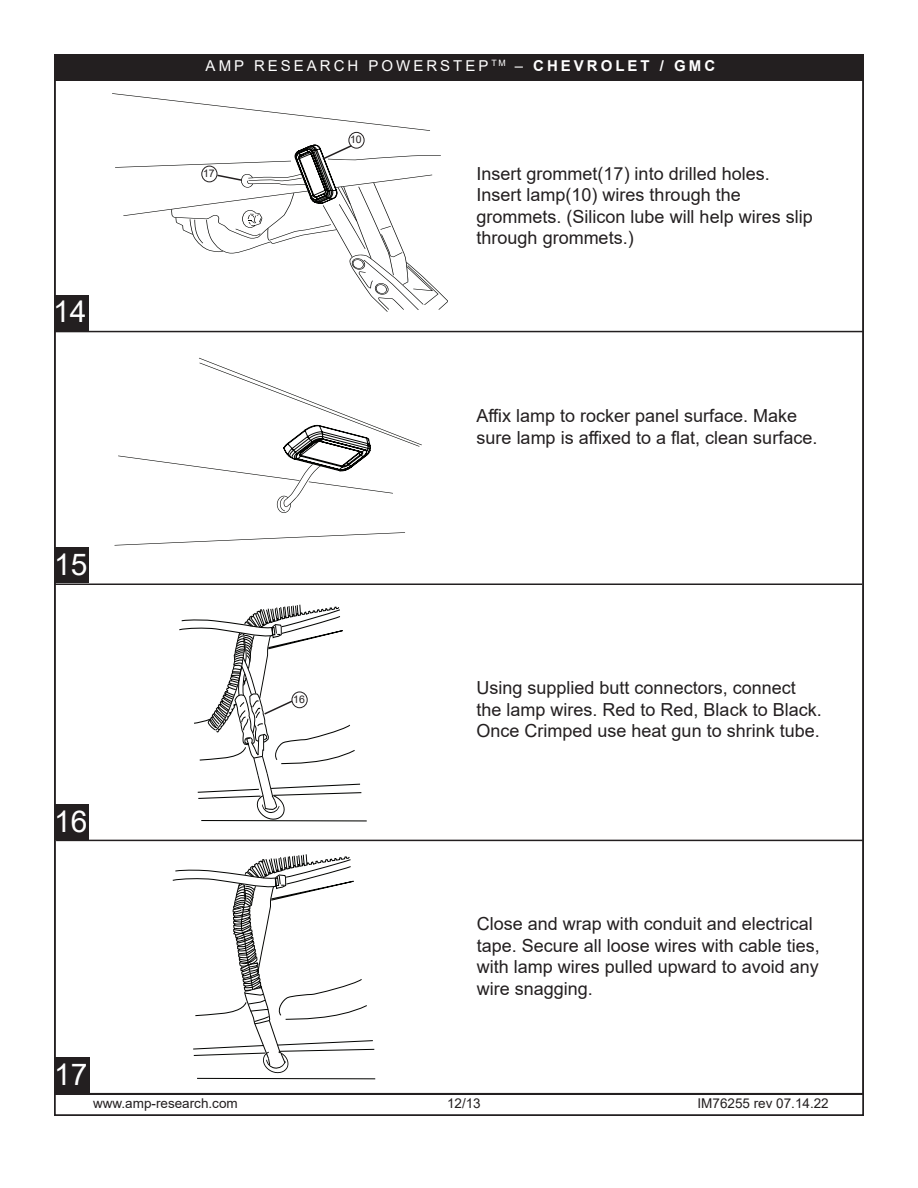
<style>
.page{position:relative;width:918px;height:1188px;background:#fff}
.page>*{position:absolute;margin:0;border:0;box-sizing:border-box;transform-origin:0 0}
.t1{font:30px "Arial";color:#fff}
.t2{font:18px/21.6px "Arial";color:#231f20}
.t3{font:15px "Arial";letter-spacing:.2em;color:#fff}
.t4{font:13.5px "Arial";color:#231f20}
.t5{font:10.5px "Arial";color:#231f20}
.s1{font-weight:700}
</style>
<div class="page">
<div style="left:54px;top:55px;width:809px;height:26px;background:#231f20"></div>
<div style="left:54px;top:1094px;width:810px;height:22px;border:2px solid #231f20"></div>
<div style="left:54px;top:54px;width:810px;height:27px;border:2px solid #231f20"></div>
<hr style="left:55px;top:331px;width:809px;height:1px;background:#231f20">
<hr style="left:55px;top:584px;width:807px;height:1px;background:#231f20">
<hr style="left:201px;top:820px;width:166px;height:1px;background:#040503">
<hr style="left:197px;top:1078px;width:178px;height:1px;background:#040503">
<svg style="left:172px;top:854px;width:203px;height:220px"></svg>
<svg style="left:115px;top:532px;width:290px;height:14px"></svg>
<svg style="left:118px;top:358px;width:304px;height:155px"></svg>
<svg style="left:112px;top:93px;width:318px;height:38px"></svg>
<hr style="left:56px;top:840px;width:807px;height:1px;background:#231f20">
<svg style="left:179px;top:604px;width:183px;height:217px"></svg>
<div style="left:349px;top:132px;width:15px;height:17px;border:1px solid #231f20;border-radius:50%"></div>
<svg style="left:115px;top:144px;width:333px;height:168px"></svg>
<div style="left:54px;top:548px;width:34px;height:36px;background:#231f20"></div>
<div style="left:54px;top:295px;width:34px;height:36px;background:#231f20"></div>
<div style="left:54px;top:804px;width:34px;height:36px;background:#231f20"></div>
<div style="left:56px;top:1058px;width:34px;height:36px;background:#231f20"></div>
<p class="t3" style="left:206px;top:56px;width:511px">AMP RESEARCH POWERSTEP <sup>TM</sup> – <span class="s1">CHEVROLET / GMC</span></p>
<h1 class="t1" style="left:53px;top:291px;width:35px">14</h1>
<h1 class="t1" style="left:54px;top:544px;width:35px">15</h1>
<h1 class="t1" style="left:54px;top:801px;width:35px">16</h1>
<h1 class="t1" style="left:54px;top:1054px;width:35px">17</h1>
<p class="t5" style="left:203px;top:166px;width:13px">17</p>
<p class="t5" style="left:350px;top:132px;width:13px">10</p>
<p class="t5" style="left:293px;top:692px;width:13px">16</p>
<p class="t2" style="left:477px;top:162px;width:338px">Insert grommet(17) into drilled holes.<br>Insert lamp(10) wires through the grommets. (Silicon lube will help wires slip through grommets.)</p>
<p class="t2" style="left:477px;top:405px;width:342px">Affix lamp to rocker panel surface. Make sure lamp is affixed to a flat, clean surface.</p>
<p class="t2" style="left:477px;top:677px;width:347px">Using supplied butt connectors, connect the lamp wires. Red to Red, Black to Black.<br>Once Crimped use heat gun to shrink tube.</p>
<p class="t2" style="left:477px;top:913px;width:345px">Close and wrap with conduit and electrical tape. Secure all loose wires with cable ties, with lamp wires pulled upward to avoid any wire snagging.</p>
<p class="t4" style="left:93px;top:1094px;width:146px">www.amp-research.com</p>
<p class="t4" style="left:447px;top:1094px;width:35px">12/13</p>
<p class="t4" style="left:698px;top:1094px;width:133px">IM76255 rev 07.14.22</p>
</div>
